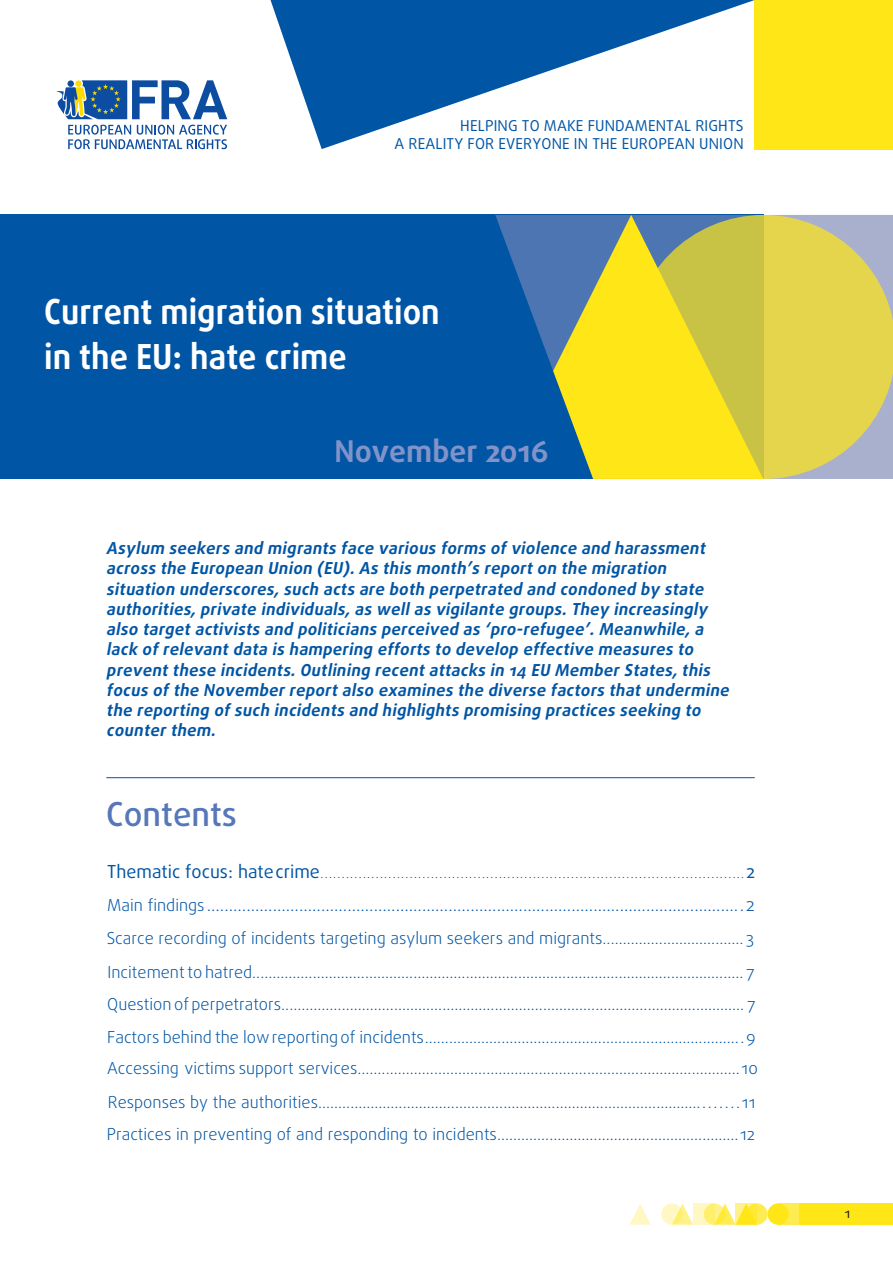
<style>
.page{position:relative;width:893px;height:1263px;background:#fff}
.page>*{position:absolute;margin:0;border:0;box-sizing:border-box;transform-origin:0 0}
.title_0_A{font:700 34.5px/45px "Daxline Pro";color:#fff;scale:.94 1}
.title_1{font:500 33px "Daxline Pro";color:#5677b9}
.title_0_B{font:700 30px "Daxline Pro";color:#8193c9}
.TOC_Title_1{font:300 18px "Daxline Pro";color:#0155a5}
.TOC_Title_1-2{font:100 18px "Daxline Pro";color:#0155a5}
.TOC_Title_1-3{font:300 16.5px/31.3px "Daxline Pro";color:#0155a5}
.intro_chapter{font:italic 700 16.5px/20.2px "Daxline Pro";color:#0155a5}
.t1{font:15px/18px "Daxline Pro";letter-spacing:.01em;color:#0155a5;text-align:right}
.t2{font:13.5px "Daxline Pro";color:#231f20}
.s1{font-weight:400}
.s2{font-size:16.5px}
</style>
<div class="page">
<div style="left:746px;top:1203px;width:21px;height:22px;background:#ffec50;border-radius:50%"></div>
<div style="left:778px;top:1203px;width:21px;height:22px;background:#ffec50"></div>
<div style="left:799px;top:1203px;width:94px;height:22px;background:#ffe616"></div>
<svg style="left:675px;top:1203px;width:18px;height:22px"></svg>
<svg style="left:629px;top:1204px;width:22px;height:21px"></svg>
<div style="left:767px;top:1203px;width:22px;height:22px;background:#ffe616;border-radius:50%"></div>
<svg style="left:718px;top:1203px;width:18px;height:22px"></svg>
<svg style="left:704px;top:1203px;width:21px;height:22px"></svg>
<svg style="left:661px;top:1203px;width:21px;height:22px"></svg>
<svg style="left:736px;top:1203px;width:21px;height:22px"></svg>
<svg style="left:693px;top:1203px;width:21px;height:22px"></svg>
<div style="left:755px;top:0;width:138px;height:149px;background:#ffe616"></div>
<svg style="left:270px;top:0;width:485px;height:149px"></svg>
<svg style="left:68px;top:125px;width:159px;height:24px"></svg>
<svg style="left:56px;top:80px;width:171px;height:39px"></svg>
<hr style="left:106px;top:777px;width:649px;height:1px;background:#0155a5">
<div style="left:0;top:215px;width:763px;height:264px;background:#0155a5"></div>
<svg style="left:495px;top:215px;width:58px;height:155px"></svg>
<svg style="left:553px;top:215px;width:78px;height:264px;background:#afb553"></svg>
<svg style="left:631px;top:215px;width:262px;height:264px;background:#d9ce4d"></svg>
<p class="t1" style="left:395px;top:117px;width:351px">HELPING TO MAKE FUNDAMENTAL RIGHTS<br>A REALITY FOR EVERYONE IN THE EUROPEAN UNION</p>
<p class="title_0_A" style="left:44px;top:289px;width:422px">Current migration situation in the EU: hate crime</p>
<p class="title_0_B" style="left:335px;top:431px;width:215px">November 2016</p>
<p class="intro_chapter" style="left:106px;top:538px;width:628px">Asylum seekers and migrants face various forms ofviolence and harassment across the European Union (EU).As this month’s reporton the migration situation underscores,such acts are both perpetrated and condoned by state authorities,private individuals,as wellas vigilante groups.They increasingly also targetactivists and politicians perceived as ‘pro-refugee’.Meanwhile,a lack ofrelevantdata is hampering efforts to develop effective measures to preventthese incidents.Outlining recentattacks in 14 EU MemberStates,this focus ofthe Novemberreportalso examines the diverse factors thatundermine the reporting ofsuch incidents and highlights promising practices seeking to counterthem.</p>
<p class="title_1" style="left:106px;top:792px;width:132px">Contents</p>
<p class="TOC_Title_1-2" style="left:107px;top:860px;width:649px"><span class="s1">Thematic focus: hate crime</span>....................................................................................................<span class="s1">2</span></p>
<p class="TOC_Title_1" style="left:107px;top:893px;width:649px"><span class="s2">Main findings</span> ..........................................................................................................................2</p>
<p class="TOC_Title_1-3" style="left:107px;top:923px;width:649px">Scarce recording of incidents targeting asylum seekers and migrants................................... 3</p>
<p class="TOC_Title_1-3" style="left:108px;top:956px;width:649px">Incitement to hatred.......................................................................................................................... 7</p>
<p class="TOC_Title_1-3" style="left:107px;top:988px;width:650px">Question of perpetrators................................................................................................................... 7</p>
<p class="TOC_Title_1-3" style="left:107px;top:1021px;width:652px">Factors behind the low reporting of incidents ...............................................................................9<br>Accessing victims support services...............................................................................................10</p>
<p class="TOC_Title_1-3" style="left:107px;top:1085px;width:650px;line-height:32.8px">Responses by the authorities......................................................................................................11<br>Practices in preventing of and responding to incidents............................................................12</p>
<p class="t2" style="left:845px;top:1204px;width:7px">1</p>
</div>
